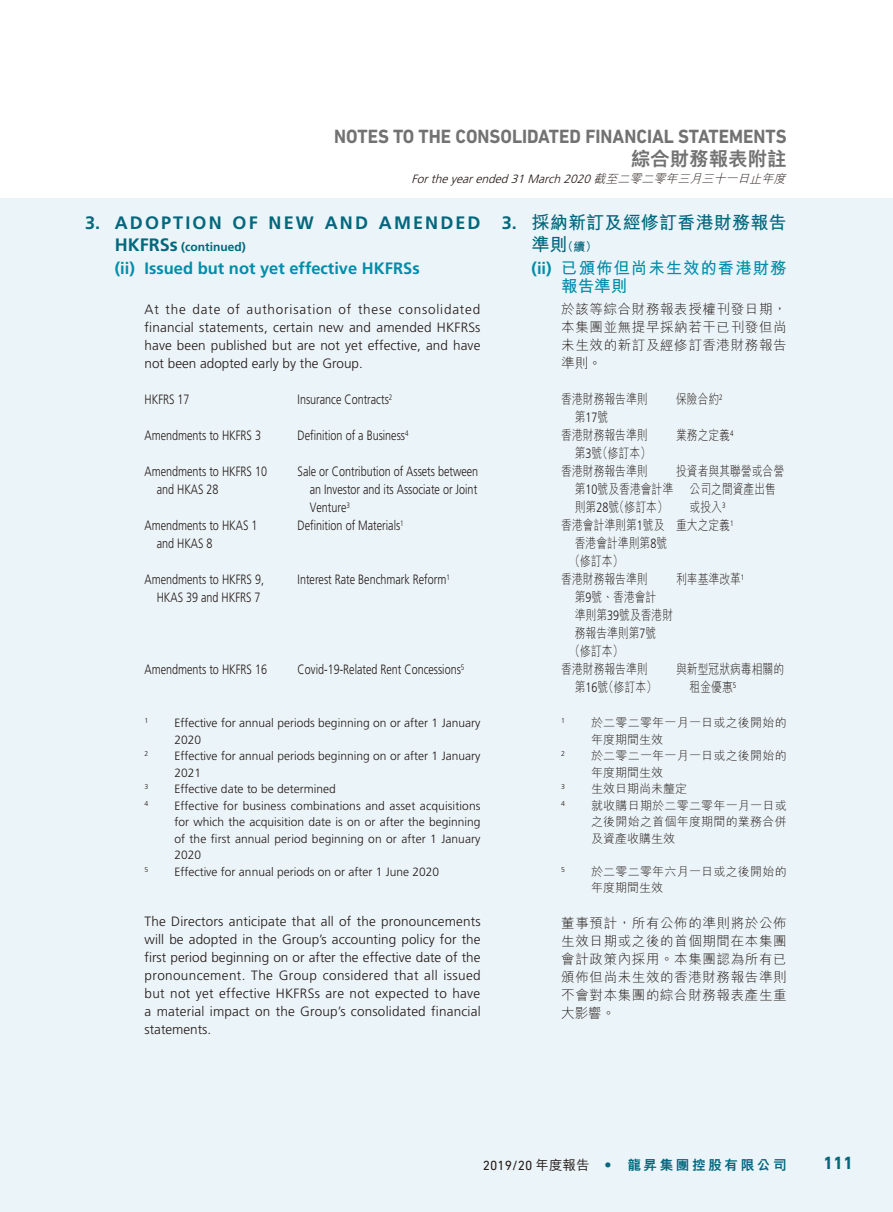
<style>
.page{position:relative;width:893px;height:1212px;background:#fff}
.page>*{position:absolute;margin:0;border:0;box-sizing:border-box;transform-origin:0 0}
.t1{font:700 19.5px "DIN Next LT Pro";color:#727272;scale:.94 1}
.t2{font:800 19.5px "M Hei HK";color:#727272}
.t3{font:700 18px "Frutiger LT Std";letter-spacing:.12em;color:#00677d}
.t4{font:700 18px "M Hei HK";letter-spacing:.015em;color:#00677d}
.t5{font:700 18px "DIN Next LT Pro";color:#00677d}
.t6{font:700 16.5px "Frutiger LT Std";color:#008daa}
.t7{font:700 16.5px/18px "M Hei HK";letter-spacing:.055em;color:#008daa}
.t8{font:300 13.5px/18px "Frutiger LT Std";color:#231916;text-align:justify}
.t9{font:300 13.5px/18px "Frutiger LT Std";color:#231916;scale:.8 1}
.t10{font:300 13.5px/18px "M Hei HK";color:#231916;scale:.8 1}
.t11{font:300 13.5px/18px "M Hei HK";color:#231916;text-align:justify}
.t12{font:800 13.5px "M Hei HK";letter-spacing:.2em;color:#00677d}
.t13{font:300 12px/16.5px "Frutiger LT Std";color:#231916}
.t14{font:300 12px/16.5px "M Hei HK";letter-spacing:.02em;color:#231916}
.t15{font:italic 300 12px "Frutiger LT Std";color:#231916}
.t16{font:700 12px "Frutiger LT Std";color:#00677d}
.t17{font:300 12px "M Hei HK";color:#231916}
.t18{font:700 12px "M Hei HK";color:#00677d}
.t19{font:300 7.05px "Frutiger LT Std";color:#231916}
.s1{font-family:"M Hei HK"}
.s2{font-size:18px}
.s3{font-family:"Frutiger LT Std"}
.s4{font-family:"DIN Next LT Pro";font-weight:400;color:#231916}
.s5{font-weight:500;color:#231916}
.s6{font-family:"Futura Std";font-weight:300}
</style>
<div class="page">
<div style="left:0;top:198px;width:893px;height:1014px;background:#ebf4f8"></div>
<h1 class="t1" style="left:334px;top:124px;width:483px">NOTES TO THE CONSOLIDATED FINANCIAL STATEMENTS</h1>
<h1 class="t2" style="left:631px;top:149px;width:158px">綜合財務報表附註</h1>
<p class="t15" style="left:412px;top:172px;width:379px">Fortheyearended31March2020<span class="s1">截至二零二零年三月三十一日止年度</span></p>
<h2 class="t3" style="left:85px;top:212px;width:397px">3. ADOPTION OF NEW AND AMENDED</h2>
<p class="t16" style="left:115px;top:240px;width:132px"><span class="s2">HKFRSs</span> (continued)</p>
<p class="t6" style="left:115px;top:258px;width:306px">(ii) Issued but not yet effective HKFRSs</p>
<p class="t8" style="left:145px;top:301px;width:337px">At the date of authorisation of these consolidated financial statements, certain new and amended HKFRSs have been published but are not yet effective, and have not been adopted early by the Group.</p>
<p class="t9" style="left:145px;top:391px;width:58px">HKFRS 17</p>
<p class="t9" style="left:298px;top:391px;width:120px">Insurance Contracts<sup>2</sup></p>
<p class="t9" style="left:145px;top:427px;width:147px">Amendments to HKFRS 3</p>
<p class="t9" style="left:298px;top:427px;width:140px">Definition of a Business<sup>4</sup></p>
<p class="t9" style="left:157px;top:463px;width:139px;text-indent:-12px">Amendments to HKFRS 10 and HKAS 28</p>
<p class="t9" style="left:310px;top:463px;width:212px;text-align:justify;text-indent:-12px">Sale or Contribution of Assets between an Investor and its Associate or Joint Venture<sup>3</sup></p>
<p class="t9" style="left:157px;top:517px;width:127px;text-indent:-12px">Amendments to HKAS 1 and HKAS 8</p>
<p class="t9" style="left:298px;top:517px;width:134px">Definition of Materials<sup>1</sup></p>
<p class="t9" style="left:145px;top:571px;width:151px;text-align:right">Amendments to HKFRS 9,<br>HKAS 39 and HKFRS 7</p>
<p class="t9" style="left:298px;top:571px;width:192px">Interest Rate Benchmark Reform<sup>1</sup></p>
<p class="t9" style="left:145px;top:661px;width:155px">Amendments to HKFRS 16</p>
<p class="t9" style="left:298px;top:661px;width:210px">Covid-19-Related Rent Concessions<sup>5</sup></p>
<p class="t19" style="left:145px;top:717px;width:5px">1</p>
<p class="t13" style="left:174px;top:715px;width:308px">Effective for annual periods beginning on or after 1 January<br>2020</p>
<p class="t19" style="left:145px;top:750px;width:5px">2</p>
<p class="t13" style="left:174px;top:748px;width:308px">Effective for annual periods beginning on or after 1 January<br>2021</p>
<p class="t19" style="left:145px;top:783px;width:5px">3</p>
<p class="t13" style="left:174px;top:781px;width:163px">Effective date to be determined</p>
<p class="t19" style="left:145px;top:799px;width:5px">4</p>
<p class="t13" style="left:174px;top:797px;width:308px;text-align:justify">Effective for business combinations and asset acquisitions for which the acquisition date is on or after the beginning of the first annual period beginning on or after 1 January 2020</p>
<p class="t19" style="left:145px;top:865px;width:5px">5</p>
<p class="t13" style="left:174px;top:863px;width:266px">Effective for annual periods on or after 1 June 2020</p>
<p class="t8" style="left:145px;top:913px;width:338px">The Directors anticipate that all of the pronouncements will be adopted in the Group’s accounting policy for the first period beginning on or after the effective date of the pronouncement. The Group considered that all issued but not yet effective HKFRSs are not expected to have a material impact on the Group’s consolidated financial statements.</p>
<h2 class="t4" style="left:502px;top:209px;width:286px"><span class="s3">3.</span> 採納新訂及經修訂香港財務報告</h2>
<p class="t18" style="left:532px;top:238px;width:67px"><span class="s2">準則</span>（續）</p>
<p class="t7" style="left:561px;top:257px;width:227px;text-indent:-30px"><span class="s3">(ii)</span> 已頒佈但尚未生效的香港財務報告準則</p>
<p class="t11" style="left:561px;top:300px;width:227px">於該等綜合財務報表授權刊發日期，本集團並無提早採納若干已刊發但尚未生效的新訂及經修訂香港財務報告準則。</p>
<p class="t10" style="left:575px;top:390px;width:93px;text-indent:-13px">香港財務報告準則第<span class="s3">17</span>號</p>
<p class="t10" style="left:676px;top:390px;width:60px">保險合約<sup>2</sup></p>
<p class="t10" style="left:561px;top:426px;width:114px;text-align:right">香港財務報告準則第<span class="s3">3</span>號（修訂本）</p>
<p class="t10" style="left:676px;top:426px;width:73px">業務之定義<sup>4</sup></p>
<p class="t10" style="left:575px;top:462px;width:125px;text-indent:-13px">香港財務報告準則第<span class="s3">10</span>號及香港會計準則第<span class="s3">28</span>號（修訂本）</p>
<p class="t10" style="left:690px;top:462px;width:120px;text-indent:-13px">投資者與其聯營或合營公司之間資產出售或投入<sup>3</sup></p>
<p class="t10" style="left:561px;top:516px;width:131px">香港會計準則第<span class="s3">1</span>號及</p>
<p class="t10" style="left:575px;top:534px;width:117px">香港會計準則第<span class="s3">8</span>號</p>
<p class="t10" style="left:569px;top:552px;width:69px">（修訂本）</p>
<p class="t10" style="left:676px;top:516px;width:73px">重大之定義<sup>1</sup></p>
<p class="t10" style="left:561px;top:570px;width:110px">香港財務報告準則</p>
<p class="t10" style="left:575px;top:588px;width:104px">第<span class="s3">9</span>號、香港會計</p>
<p class="t10" style="left:575px;top:606px;width:125px">準則第<span class="s3">39</span>號及香港財</p>
<p class="t10" style="left:575px;top:624px;width:104px">務報告準則第<span class="s3">7</span>號</p>
<p class="t10" style="left:569px;top:642px;width:69px">（修訂本）</p>
<p class="t10" style="left:676px;top:570px;width:87px">利率基準改革<sup>1</sup></p>
<p class="t10" style="left:575px;top:660px;width:104px;text-indent:-13px">香港財務報告準則第<span class="s3">16</span>號（修訂本）</p>
<p class="t10" style="left:690px;top:660px;width:120px;text-indent:-13px">與新型冠狀病毒相關的租金優惠<sup>5</sup></p>
<p class="t19" style="left:561px;top:717px;width:5px">1</p>
<p class="t14" style="left:591px;top:714px;width:197px">於二零二零年一月一日或之後開始的年度期間生效</p>
<p class="t19" style="left:561px;top:750px;width:5px">2</p>
<p class="t14" style="left:591px;top:747px;width:197px">於二零二一年一月一日或之後開始的年度期間生效</p>
<p class="t19" style="left:561px;top:783px;width:5px">3</p>
<p class="t17" style="left:591px;top:782px;width:97px">生效日期尚未釐定</p>
<p class="t19" style="left:561px;top:799px;width:5px">4</p>
<p class="t14" style="left:591px;top:797px;width:197px;text-align:justify">就收購日期於二零二零年一月一日或之後開始之首個年度期間的業務合併及資產收購生效</p>
<p class="t19" style="left:561px;top:865px;width:5px">5</p>
<p class="t14" style="left:591px;top:863px;width:197px">於二零二零年六月一日或之後開始的年度期間生效</p>
<p class="t11" style="left:561px;top:914px;width:227px">董事預計，所有公佈的準則將於公佈生效日期或之後的首個期間在本集團會計政策內採用。本集團認為所有已頒佈但尚未生效的香港財務報告準則不會對本集團的綜合財務報表產生重大影響。</p>
<p class="t12" style="left:483px;top:1158px;width:305px"><span class="s4">2019/20</span> <span class="s5">年度報告</span> <span class="s6">•</span> 龍昇集團控股有限公司</p>
<h2 class="t5" style="left:823px;top:1153px;width:32px">111</h2>
</div>
